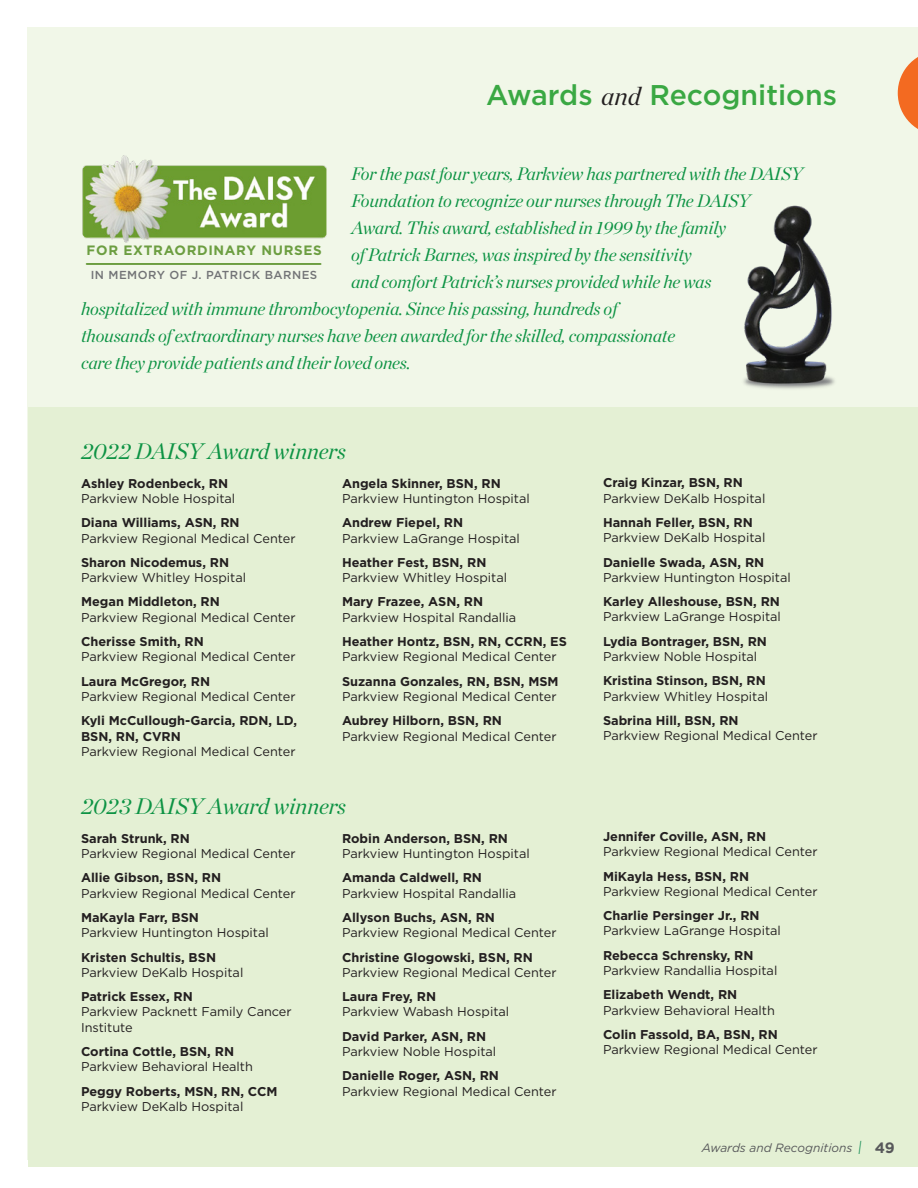
<style>
.page{position:relative;width:918px;height:1188px;background:#fff}
.page>*{position:absolute;margin:0;border:0;box-sizing:border-box;transform-origin:0 0}
.t1{font:500 28.5px "Gotham";color:#3aa843}
.t2{font:italic 22.5px "Chronicle Display";color:#0d9344}
.t3{font:italic 18px/27px "Chronicle Display";letter-spacing:-.01em;color:#0d9344}
.t4{font:700 15px "Gotham";color:#57585a}
.t5{font:700 13.5px "Gotham";letter-spacing:.05em;color:#6c9e41}
.t6{font:12.75px/15.3px "Gotham";color:#231f20}
.t7{font:700 12.75px/15.3px "Gotham";color:#231f20}
.t8{font:italic 12px "Gotham";color:#57585a}
.t9{font:500 11.55px "Gotham";letter-spacing:.04em;color:#727376}
.s1{font-family:"Chronicle Display";font-weight:400;font-style:italic;font-size:25.5px;color:#231f20}
.s2{font-weight:700}
.s3{font-weight:400}
.s4{font-size:18.75px;color:#108b52}
</style>
<div class="page">
<div style="left:27px;top:27px;width:891px;height:1132px;background:#f1f7e8"></div>
<div style="left:29px;top:407px;width:889px;height:760px;background:#e4f0d4"></div>
<img style="left:82px;top:155px;width:245px;height:88px">
<hr style="left:87px;top:263px;width:234px;height:2px;background:#6c9e41">
<img style="left:743px;top:205px;width:92px;height:184px">
<svg style="left:898px;top:57px;width:20px;height:72px"></svg>
<p class="t1" style="left:486px;top:77px;width:352px">Awards <span class="s1">and</span> Recognitions</p>
<p class="t3" style="left:351px;top:159px;width:454px">For the past four years, Parkview has partnered with the DAISY Foundation to recognize our nurses through The DAISY Award. This award, established in 1999 by the family<br>of Patrick Barnes, was inspired by the sensitivity</p>
<p class="t3" style="left:351px;top:267px;width:362px">and comfort Patrick’s nurses provided while he was</p>
<p class="t3" style="left:81px;top:294px;width:538px">hospitalized with immune thrombocytopenia. Since his passing, hundreds of</p>
<p class="t3" style="left:81px;top:321px;width:596px">thousands of extraordinary nurses have been awarded for the skilled, compassionate</p>
<p class="t3" style="left:81px;top:348px;width:331px">care they provide patients and their loved ones.</p>
<p class="t5" style="left:87px;top:241px;width:237px">FOR EXTRAORDINARY NURSES</p>
<p class="t9" style="left:91px;top:267px;width:228px">IN MEMORY OF J. PATRICK BARNES</p>
<p class="t2" style="left:81px;top:433px;width:266px">2022 DAISY Award winners</p>
<p class="t6" style="left:81px;top:475px;width:156px"><span class="s2">Ashley Rodenbeck, RN<br></span>Parkview Noble Hospital</p>
<p class="t6" style="left:81px;top:515px;width:216px"><span class="s2">Diana Williams, ASN, RN<br></span>Parkview Regional Medical Center</p>
<p class="t6" style="left:81px;top:554px;width:167px"><span class="s2">Sharon Nicodemus, RN<br></span>Parkview Whitley Hospital</p>
<p class="t6" style="left:81px;top:594px;width:216px"><span class="s2">Megan Middleton, RN<br></span>Parkview Regional Medical Center</p>
<p class="t6" style="left:81px;top:634px;width:216px"><span class="s2">Cherisse Smith, RN<br></span>Parkview Regional Medical Center</p>
<p class="t6" style="left:81px;top:673px;width:216px"><span class="s2">Laura McGregor, RN<br></span>Parkview Regional Medical Center</p>
<p class="t7" style="left:81px;top:713px;width:218px">Kyli McCullough-Garcia, RDN, LD,<br>BSN, RN, CVRN<br><span class="s3">Parkview Regional Medical Center</span></p>
<p class="t6" style="left:342px;top:475px;width:189px"><span class="s2">Angela Skinner, BSN, RN<br></span>Parkview Huntington Hospital</p>
<p class="t6" style="left:342px;top:515px;width:179px"><span class="s2">Andrew Fiepel, RN<br></span>Parkview LaGrange Hospital</p>
<p class="t6" style="left:342px;top:554px;width:167px"><span class="s2">Heather Fest, BSN, RN<br></span>Parkview Whitley Hospital</p>
<p class="t6" style="left:342px;top:594px;width:176px"><span class="s2">Mary Frazee, ASN, RN<br></span>Parkview Hospital Randallia</p>
<p class="t6" style="left:342px;top:634px;width:226px"><span class="s2">Heather Hontz, BSN, RN, CCRN, ES<br></span>Parkview Regional Medical Center</p>
<p class="t6" style="left:342px;top:673px;width:218px"><span class="s2">Suzanna Gonzales, RN, BSN, MSM<br></span>Parkview Regional Medical Center</p>
<p class="t6" style="left:342px;top:713px;width:216px"><span class="s2">Aubrey Hilborn, BSN, RN<br></span>Parkview Regional Medical Center</p>
<p class="t2" style="left:81px;top:788px;width:267px">2023 DAISY Award winners</p>
<p class="t6" style="left:81px;top:830px;width:216px"><span class="s2">Sarah Strunk, RN<br></span>Parkview Regional Medical Center</p>
<p class="t6" style="left:81px;top:870px;width:216px"><span class="s2">Allie Gibson, BSN, RN<br></span>Parkview Regional Medical Center</p>
<p class="t6" style="left:81px;top:910px;width:189px"><span class="s2">MaKayla Farr, BSN<br></span>Parkview Huntington Hospital</p>
<p class="t6" style="left:81px;top:949px;width:164px"><span class="s2">Kristen Schultis, BSN<br></span>Parkview DeKalb Hospital</p>
<p class="t6" style="left:81px;top:989px;width:212px"><span class="s2">Patrick Essex, RN<br></span>Parkview Packnett Family Cancer<br>Institute</p>
<p class="t6" style="left:81px;top:1044px;width:173px"><span class="s2">Cortina Cottle, BSN, RN<br></span>Parkview Behavioral Health</p>
<p class="t7" style="left:81px;top:1083px;width:198px">Peggy Roberts, MSN, RN, CCM<br><span class="s3">Parkview DeKalb Hospital</span></p>
<p class="t6" style="left:342px;top:830px;width:189px"><span class="s2">Robin Anderson, BSN, RN<br></span>Parkview Huntington Hospital</p>
<p class="t6" style="left:342px;top:870px;width:176px"><span class="s2">Amanda Caldwell, RN<br></span>Parkview Hospital Randallia</p>
<p class="t6" style="left:342px;top:910px;width:216px"><span class="s2">Allyson Buchs, ASN, RN<br></span>Parkview Regional Medical Center</p>
<p class="t6" style="left:342px;top:949px;width:216px"><span class="s2">Christine Glogowski, BSN, RN<br></span>Parkview Regional Medical Center</p>
<p class="t6" style="left:342px;top:989px;width:169px"><span class="s2">Laura Frey, RN<br></span>Parkview Wabash Hospital</p>
<p class="t6" style="left:342px;top:1028px;width:156px"><span class="s2">David Parker, ASN, RN<br></span>Parkview Noble Hospital</p>
<p class="t6" style="left:342px;top:1068px;width:216px"><span class="s2">Danielle Roger, ASN, RN<br></span>Parkview Regional Medical Center</p>
<p class="t6" style="left:603px;top:475px;width:164px"><span class="s2">Craig Kinzar, BSN, RN<br></span>Parkview DeKalb Hospital</p>
<p class="t6" style="left:603px;top:514px;width:164px"><span class="s2">Hannah Feller, BSN, RN<br></span>Parkview DeKalb Hospital</p>
<p class="t6" style="left:603px;top:554px;width:189px"><span class="s2">Danielle Swada, ASN, RN<br></span>Parkview Huntington Hospital</p>
<p class="t6" style="left:603px;top:594px;width:179px"><span class="s2">Karley Alleshouse, BSN, RN<br></span>Parkview LaGrange Hospital</p>
<p class="t7" style="left:603px;top:633px;width:166px">Lydia Bontrager, BSN, RN<br><span class="s3">Parkview Noble Hospital</span></p>
<p class="t6" style="left:603px;top:673px;width:167px"><span class="s2">Kristina Stinson, BSN, RN<br></span>Parkview Whitley Hospital</p>
<p class="t6" style="left:603px;top:712px;width:216px"><span class="s2">Sabrina Hill, BSN, RN<br></span>Parkview Regional Medical Center</p>
<p class="t6" style="left:603px;top:829px;width:216px"><span class="s2">Jennifer Coville, ASN, RN<br></span>Parkview Regional Medical Center</p>
<p class="t6" style="left:603px;top:868px;width:216px"><span class="s2">MiKayla Hess, BSN, RN<br></span>Parkview Regional Medical Center</p>
<p class="t6" style="left:603px;top:908px;width:179px"><span class="s2">Charlie Persinger Jr., RN<br></span>Parkview LaGrange Hospital</p>
<p class="t6" style="left:603px;top:947px;width:176px"><span class="s2">Rebecca Schrensky, RN<br></span>Parkview Randallia Hospital</p>
<p class="t6" style="left:603px;top:987px;width:173px"><span class="s2">Elizabeth Wendt, RN<br></span>Parkview Behavioral Health</p>
<p class="t6" style="left:603px;top:1027px;width:216px"><span class="s2">Colin Fassold, BA, BSN, RN<br></span>Parkview Regional Medical Center</p>
<p class="t8" style="left:702px;top:1140px;width:161px">Awards and Recognitions <span class="s4">I</span></p>
<p class="t4" style="left:875px;top:1137px;width:22px">49</p>
</div>
